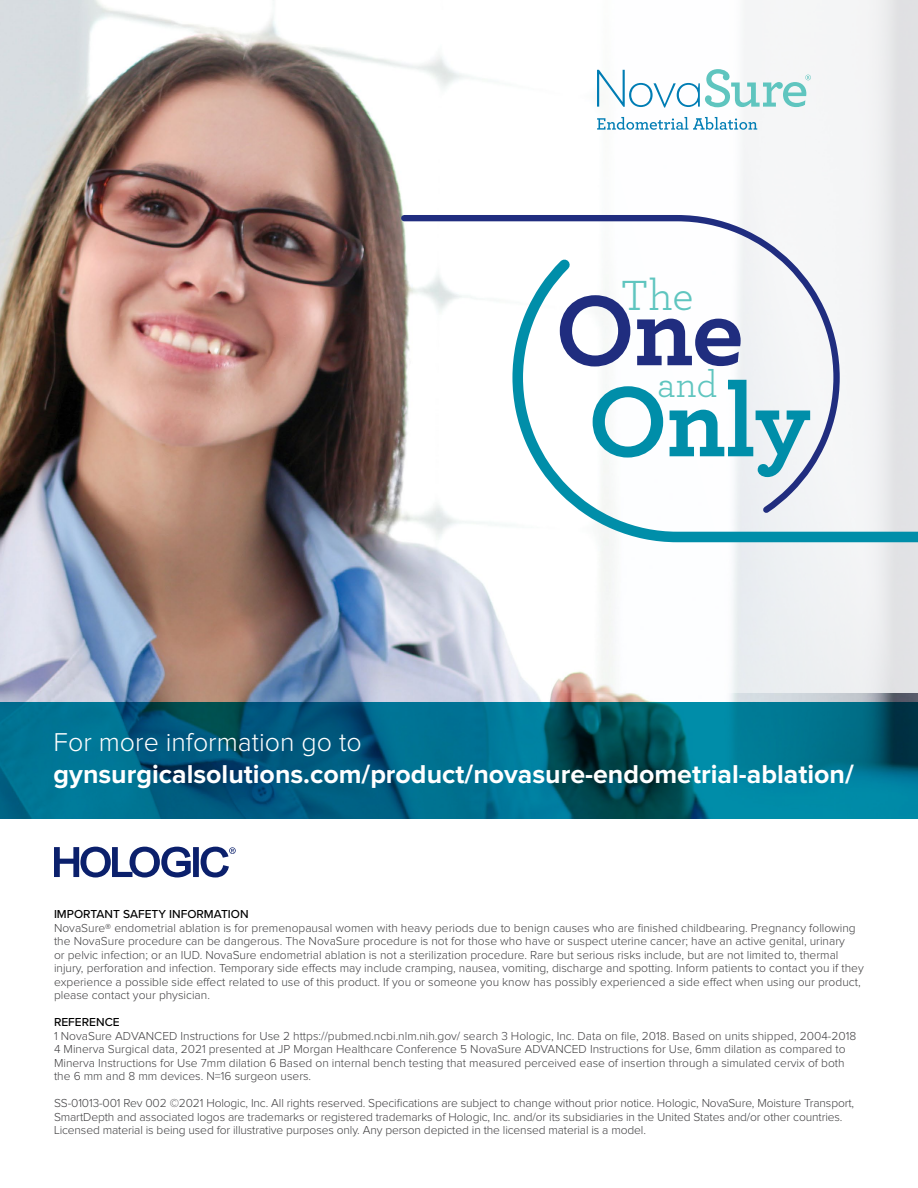
<style>
.page{position:relative;width:918px;height:1188px;background:#fff}
.page>*{position:absolute;margin:0;border:0;box-sizing:border-box;transform-origin:0 0}
.t1{font:700 104.55px "Archer";color:#008ea9}
.t2{font:700 104.55px "Archer";color:#202d7f}
.t3{font:44.25px "Archer";color:#5fc5bf}
.t4{font:38.25px "Archer";color:#5fc5bf}
.t5{font:700 26.7px "Proxima Nova";color:#fff}
.t6{font:300 26.7px "Proxima Nova";color:#fff}
.t7{font:300 12px/13.5px "Proxima Nova";color:#414042}
.t8{font:500 12px "Proxima Nova";color:#000}
</style>
<div class="page">
<img style="left:0;top:0;width:918px;height:693px">
<svg style="left:597px;top:69px;width:214px;height:39px"></svg>
<svg style="left:597px;top:117px;width:160px;height:13px"></svg>
<svg style="left:54px;top:847px;width:182px;height:31px"></svg>
<svg style="left:506px;top:250px;width:412px;height:298px"></svg>
<svg style="left:398px;top:212px;width:445px;height:307px"></svg>
<svg style="left:0;top:702px;width:918px;height:116px;background:#006581"></svg>
<h2 class="t3" style="left:620px;top:264px;width:75px">The</h2>
<h1 class="t2" style="left:555px;top:248px;width:190px">One</h1>
<h3 class="t4" style="left:657px;top:358px;width:62px">and</h3>
<h1 class="t1" style="left:588px;top:339px;width:224px">Only</h1>
<h3 class="t6" style="left:54px;top:730px;width:310px">For more information go to</h3>
<h3 class="t5" style="left:54px;top:762px;width:802px">gynsurgicalsolutions.com/product/novasure-endometrial-ablation/</h3>
<p class="t8" style="left:54px;top:905px;width:196px">IMPORTANT SAFETY INFORMATION</p>
<p class="t7" style="left:54px;top:921px;width:811px">NovaSure® endometrial ablation is for premenopausal women with heavy periods due to benign causes who are finished childbearing. Pregnancy following the NovaSure procedure can be dangerous. The NovaSure procedure is not for those who have or suspect uterine cancer; have an active genital, urinary<br>or pelvic infection; or an IUD. NovaSure endometrial ablation is not a sterilization procedure. Rare but serious risks include, but are not limited to, thermal injury, perforation and infection. Temporary side effects may include cramping, nausea, vomiting, discharge and spotting. Inform patients to contact you if they experience a possible side effect related to use of this product. If you or someone you know has possibly experienced a side effect when using our product, please contact your physician.</p>
<p class="t8" style="left:54px;top:1013px;width:67px">REFERENCE</p>
<p class="t7" style="left:54px;top:1029px;width:804px">1 NovaSure ADVANCED Instructions for Use 2 https://pubmed.ncbi.nlm.nih.gov/ search 3 Hologic, Inc. Data on file, 2018. Based on units shipped, 2004-2018<br>4 Minerva Surgical data, 2021 presented at JP Morgan Healthcare Conference 5 NovaSure ADVANCED Instructions for Use, 6mm dilation as compared to Minerva Instructions for Use 7mm dilation 6 Based on internal bench testing that measured perceived ease of insertion through a simulated cervix of both the 6 mm and 8 mm devices. N=16 surgeon users.</p>
<p class="t7" style="left:54px;top:1097px;width:802px">SS-01013-001 Rev 002 ©2021 Hologic, Inc. All rights reserved. Specifications are subject to change without prior notice. Hologic, NovaSure, Moisture Transport,<br>SmartDepth and associated logos are trademarks or registered trademarks of Hologic, Inc. and/or its subsidiaries in the United States and/or other countries.<br>Licensed material is being used for illustrative purposes only. Any person depicted in the licensed material is a model.</p>
</div>
